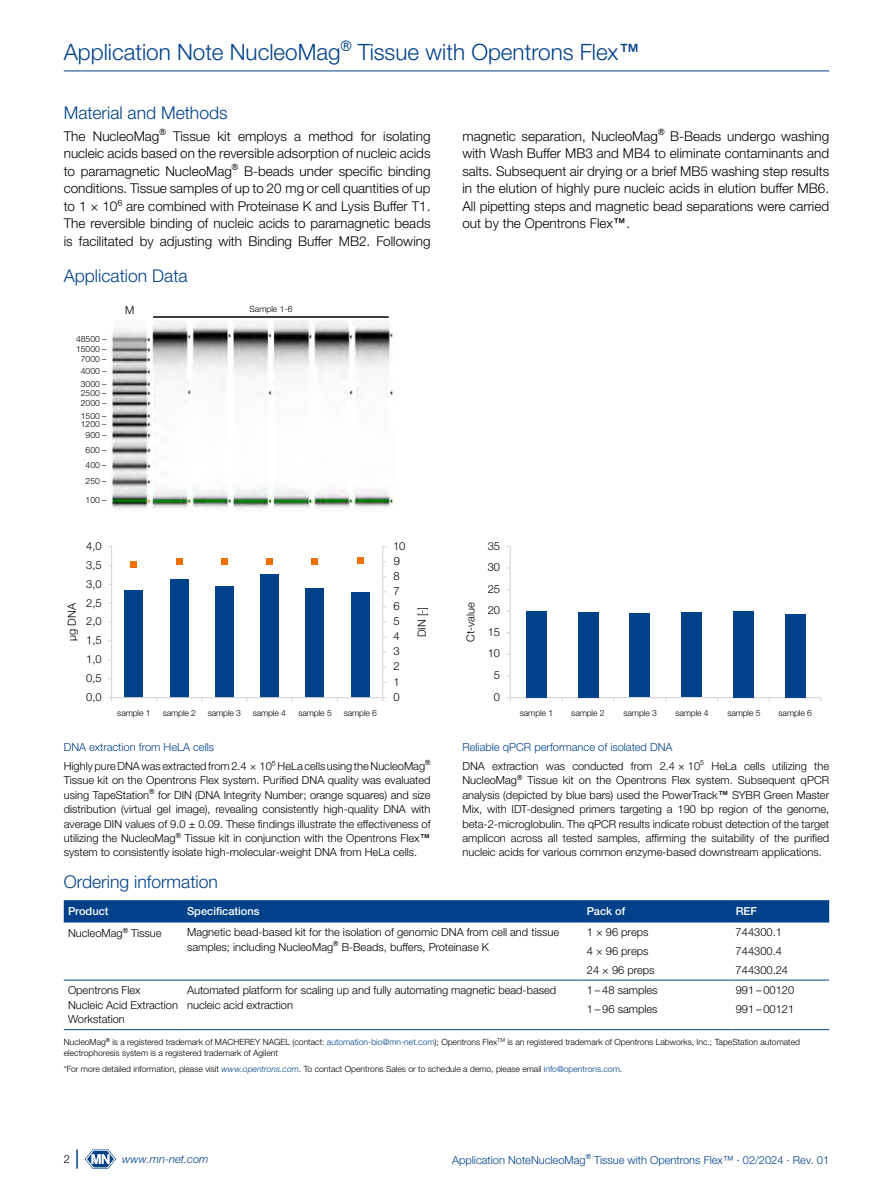
<style>
.page{position:relative;width:893px;height:1191px;background:#fff}
.page>*{position:absolute;margin:0;border:0;box-sizing:border-box;transform-origin:0 0}
.t1{font:300 22.5px "Helvetica Neue LTW1 G";color:#004189}
.t2{font:300 17.55px "Helvetica Neue LTW1 G";color:#004189}
.t3{font:300 13.5px/17.5px "Helvetica Neue LTW1 G";color:#000;text-align:justify}
.t4{font:300 11.1px/14.4px "Helvetica Neue LTW1 G";color:#000}
.t5{font:300 11.1px "Helvetica Neue LTW1 G";color:#004189}
.t6{font:500 11.1px "Helvetica Neue LTW1 G";color:#fff}
.t7{font:italic 300 11.1px "Helvetica Neue LTW1 G";color:#004189}
.t8{font:300 8.55px/9.9px "Helvetica Neue LTW1 G";color:#000}
.s1{font-family:"MN Font";font-weight:400}
.s2{color:#004189}
.s3{font-style:italic;color:#004189}
</style>
<div class="page">
<svg style="left:76px;top:1149px;width:2px;height:19px"></svg>
<svg style="left:85px;top:1149px;width:31px;height:19px"></svg>
<hr style="left:64px;top:71px;width:765px;height:1px;background:#004189">
<img style="left:109px;top:321px;width:287px;height:188px">
<hr style="left:153px;top:316px;width:236px;height:2px;background:#000">
<div style="left:125px;top:590px;width:18px;height:107px;background:#004189"></div>
<div style="left:170px;top:579px;width:18px;height:118px;background:#004189"></div>
<div style="left:215px;top:586px;width:18px;height:111px;background:#004189"></div>
<div style="left:261px;top:574px;width:18px;height:123px;background:#004189"></div>
<div style="left:306px;top:587px;width:18px;height:110px;background:#004189"></div>
<div style="left:351px;top:592px;width:18px;height:105px;background:#004189"></div>
<hr style="left:111px;top:546px;width:1px;height:151px;background:#d7d7d8">
<hr style="left:382px;top:546px;width:1px;height:151px;background:#d7d7d8">
<hr style="left:112px;top:697px;width:271px;height:1px;background:#d7d7d8">
<div style="left:131px;top:561px;width:6px;height:7px;background:#ee7100"></div>
<svg style="left:176px;top:558px;width:6px;height:6px"></svg>
<svg style="left:222px;top:558px;width:6px;height:6px"></svg>
<svg style="left:267px;top:558px;width:6px;height:6px"></svg>
<svg style="left:312px;top:558px;width:6px;height:6px"></svg>
<svg style="left:357px;top:557px;width:6px;height:6px"></svg>
<hr style="left:510px;top:546px;width:1px;height:151px;background:#d7d7d8">
<hr style="left:510px;top:697px;width:311px;height:1px;background:#d7d7d8">
<div style="left:526px;top:611px;width:21px;height:86px;background:#004189"></div>
<div style="left:578px;top:612px;width:20px;height:85px;background:#004189"></div>
<div style="left:629px;top:613px;width:21px;height:84px;background:#004189"></div>
<div style="left:681px;top:612px;width:21px;height:85px;background:#004189"></div>
<div style="left:733px;top:611px;width:21px;height:86px;background:#004189"></div>
<div style="left:785px;top:614px;width:20px;height:83px;background:#004189"></div>
<div style="left:64px;top:901px;width:765px;height:20px;background:#004189"></div>
<hr style="left:64px;top:900px;width:119px;height:1px;background:#004189">
<hr style="left:183px;top:900px;width:400px;height:1px;background:#004189">
<hr style="left:583px;top:900px;width:148px;height:1px;background:#004189">
<hr style="left:731px;top:900px;width:98px;height:1px;background:#004189">
<hr style="left:64px;top:921px;width:119px;height:1px;background:#004189">
<hr style="left:183px;top:921px;width:400px;height:1px;background:#004189">
<hr style="left:583px;top:921px;width:148px;height:1px;background:#004189">
<hr style="left:731px;top:921px;width:98px;height:1px;background:#004189">
<hr style="left:64px;top:979px;width:119px;height:1px;background:#004189">
<hr style="left:183px;top:979px;width:400px;height:1px;background:#004189">
<hr style="left:583px;top:979px;width:148px;height:1px;background:#004189">
<hr style="left:731px;top:979px;width:98px;height:1px;background:#004189">
<hr style="left:64px;top:1029px;width:119px;height:1px;background:#004189">
<hr style="left:183px;top:1029px;width:400px;height:1px;background:#004189">
<hr style="left:583px;top:1029px;width:148px;height:1px;background:#004189">
<hr style="left:731px;top:1029px;width:98px;height:1px;background:#004189">
<h1 class="t1" style="left:64px;top:38px;width:578px">Application Note NucleoMag<sup>®</sup> Tissue with Opentrons Flex<span class="s1">™</span></h1>
<h2 class="t2" style="left:64px;top:102px;width:165px">Material and Methods</h2>
<p class="t3" style="left:64px;top:127px;width:368px">The NucleoMag<sup>®</sup> Tissue kit employs a method for isolating nucleic acids based on the reversible adsorption of nucleic acids to paramagnetic NucleoMag<sup>®</sup> B-beads under specific binding conditions. Tissue samples of up to 20 mg or cell quantities of up to 1 × 10⁶ are combined with Proteinase K and Lysis Buffer T1.<br>The reversible binding of nucleic acids to paramagnetic beads is facilitated by adjusting with Binding Buffer MB2. Following</p>
<p class="t3" style="left:462px;top:127px;width:368px">magnetic separation, NucleoMag<sup>®</sup> B-Beads undergo washing with Wash Buffer MB3 and MB4 to eliminate contaminants and salts. Subsequent air drying or a brief MB5 washing step results in the elution of highly pure nucleic acids in elution buffer MB6.<br>All pipetting steps and magnetic bead separations were carried out by the Opentrons Flex<span class="s1">™</span>.</p>
<h2 class="t2" style="left:64px;top:265px;width:125px">Application Data</h2>
<p class="t4" style="left:125px;top:303px;width:11px">M</p>
<p class="t8" style="left:249px;top:304px;width:44px">Sample 1-6</p>
<p class="t8" style="left:76px;top:334px;width:32px;text-align:center">48500 –<br>15000 –<br>7000 –</p>
<p class="t8" style="left:81px;top:365px;width:27px;line-height:12.1px">4000 –<br>3000 –</p>
<p class="t8" style="left:81px;top:387px;width:27px;line-height:10.4px">2500 –<br>2000 –</p>
<p class="t8" style="left:81px;top:411px;width:27px;line-height:8.1px">1500 –<br>1200 –</p>
<p class="t8" style="left:86px;top:427px;width:22px;line-height:14.9px">900 –<br>600 –</p>
<p class="t8" style="left:86px;top:457px;width:22px;line-height:15.9px">400 –<br>250 –</p>
<p class="t8" style="left:86px;top:495px;width:22px">100 –</p>
<p class="t4" style="left:86px;top:537px;width:17px;line-height:18.8px;text-align:justify">4,0<br>3,5<br>3,0<br>2,5</p>
<p class="t4" style="left:393px;top:538px;width:14px">10</p>
<p class="t4" style="left:488px;top:535px;width:14px;line-height:21.6px;text-align:justify">35<br>30<br>25<br>20<br>15<br>10</p>
<p class="t4" style="left:394px;top:554px;width:8px">9</p>
<p class="t4" style="left:394px;top:569px;width:8px">8</p>
<p class="t4" style="left:394px;top:584px;width:8px">7</p>
<p class="t4" style="left:393px;top:598px;width:8px;line-height:15.1px;text-align:justify">6<br>5<br>4<br>3<br>2<br>1<br>0</p>
<p class="t4" style="left:463px;top:642px;width:41px;rotate:-90deg">Ct-value</p>
<p class="t4" style="left:65px;top:641px;width:39px;rotate:-90deg">µg DNA</p>
<p class="t4" style="left:415px;top:637px;width:32px;rotate:-90deg">DIN [-]</p>
<p class="t4" style="left:86px;top:612px;width:17px;line-height:18.9px;text-align:justify">2,0<br>1,5<br>1,0<br>0,5<br>0,0</p>
<p class="t4" style="left:494px;top:668px;width:8px">5</p>
<p class="t4" style="left:494px;top:690px;width:8px">0</p>
<p class="t8" style="left:117px;top:707px;width:35px">sample 1</p>
<p class="t8" style="left:163px;top:707px;width:35px">sample 2</p>
<p class="t8" style="left:208px;top:707px;width:35px">sample 3</p>
<p class="t8" style="left:253px;top:707px;width:35px">sample 4</p>
<p class="t8" style="left:298px;top:707px;width:35px">sample 5</p>
<p class="t8" style="left:344px;top:707px;width:35px">sample 6</p>
<p class="t4" style="left:64px;top:738px;width:368px;line-height:18.8px"><span class="s2">DNA extraction from HeLA cells<br></span>Highly pure DNA was extracted from 2.4 × 10⁵ HeLa cells using the NucleoMag<sup>®</sup></p>
<p class="t4" style="left:64px;top:773px;width:368px;text-align:justify">Tissue kit on the Opentrons Flex system. Purified DNA quality was evaluated using TapeStation<sup>®</sup> for DIN (DNA Integrity Number; orange squares) and size distribution (virtual gel image), revealing consistently high-quality DNA with average DIN values of 9.0 ± 0.09. These findings illustrate the effectiveness of utilizing the NucleoMag<sup>®</sup> Tissue kit in conjunction with the Opentrons Flex<span class="s1">™ </span>system to consistently isolate high-molecular-weight DNA from HeLa cells.</p>
<p class="t8" style="left:520px;top:707px;width:35px">sample 1</p>
<p class="t8" style="left:571px;top:707px;width:35px">sample 2</p>
<p class="t8" style="left:623px;top:707px;width:35px">sample 3</p>
<p class="t8" style="left:675px;top:707px;width:35px">sample 4</p>
<p class="t8" style="left:727px;top:707px;width:35px">sample 5</p>
<p class="t8" style="left:779px;top:707px;width:35px">sample 6</p>
<p class="t4" style="left:462px;top:738px;width:368px;line-height:18.8px"><span class="s2">Reliable qPCR performance of isolated DNA<br></span>DNA extraction was conducted from 2.4 × 10<sup>5</sup> HeLa cells utilizing the</p>
<p class="t4" style="left:462px;top:773px;width:368px;text-align:justify">NucleoMag<sup>®</sup> Tissue kit on the Opentrons Flex system. Subsequent qPCR analysis (depicted by blue bars) used the PowerTrack<span class="s1">™</span> SYBR Green Master Mix, with IDT-designed primers targeting a 190 bp region of the genome, beta-2-microglobulin. The qPCR results indicate robust detection of the target amplicon across all tested samples, affirming the suitability of the purified nucleic acids for various common enzyme-based downstream applications.</p>
<h2 class="t2" style="left:64px;top:871px;width:156px">Ordering information</h2>
<p class="t6" style="left:68px;top:904px;width:42px">Product</p>
<p class="t6" style="left:187px;top:904px;width:74px">Specifications</p>
<p class="t6" style="left:587px;top:904px;width:40px">Pack of</p>
<p class="t6" style="left:736px;top:904px;width:23px">REF</p>
<p class="t4" style="left:68px;top:925px;width:95px">NucleoMag<sup>®</sup> Tissue</p>
<p class="t4" style="left:187px;top:925px;width:373px">Magnetic bead-based kit for the isolation of genomic DNA from cell and tissue samples; including NucleoMag<sup>®</sup> B-Beads, buffers, Proteinase K</p>
<p class="t4" style="left:587px;top:923px;width:69px;line-height:18.8px">1 × 96 preps<br>4 × 96 preps<br>24 × 96 preps</p>
<p class="t4" style="left:736px;top:923px;width:54px;line-height:18.8px">744300.1<br>744300.4<br>744300.24</p>
<p class="t4" style="left:68px;top:983px;width:111px">Opentrons Flex<br>Nucleic Acid Extraction<br>Workstation</p>
<p class="t4" style="left:187px;top:983px;width:371px">Automated platform for scaling up and fully automating magnetic bead-based nucleic acid extraction</p>
<p class="t4" style="left:587px;top:981px;width:72px;line-height:18.8px">1 – 48 samples<br>1 – 96 samples</p>
<p class="t4" style="left:736px;top:981px;width:60px;line-height:18.8px">991 – 00120<br>991 – 00121</p>
<p class="t8" style="left:64px;top:1036px;width:738px;line-height:11.1px">NucleoMag<sup>®</sup> is a registered trademark of MACHEREY NAGEL (contact: <span class="s2">automation-bio@mn-net.com</span>); Opentrons Flex<sup>TM</sup> is an registered trademark of Opentrons Labworks, Inc.; TapeStation automated electrophoresis system is a registered trademark of Agilent</p>
<p class="t8" style="left:64px;top:1063px;width:560px">*For more detailed information, please visit <span class="s3">www.opentrons.com</span>. To contact Opentrons Sales or to schedule a demo, please email <span class="s2">info@opentrons.com</span>.</p>
<p class="t4" style="left:64px;top:1151px;width:8px">2</p>
<p class="t7" style="left:122px;top:1152px;width:88px">www.mn-net.com</p>
<p class="t5" style="left:452px;top:1153px;width:378px">Application NoteNucleoMag<sup>®</sup> Tissue with Opentrons Flex™ · 02/2024 · Rev. 01</p>
</div>
